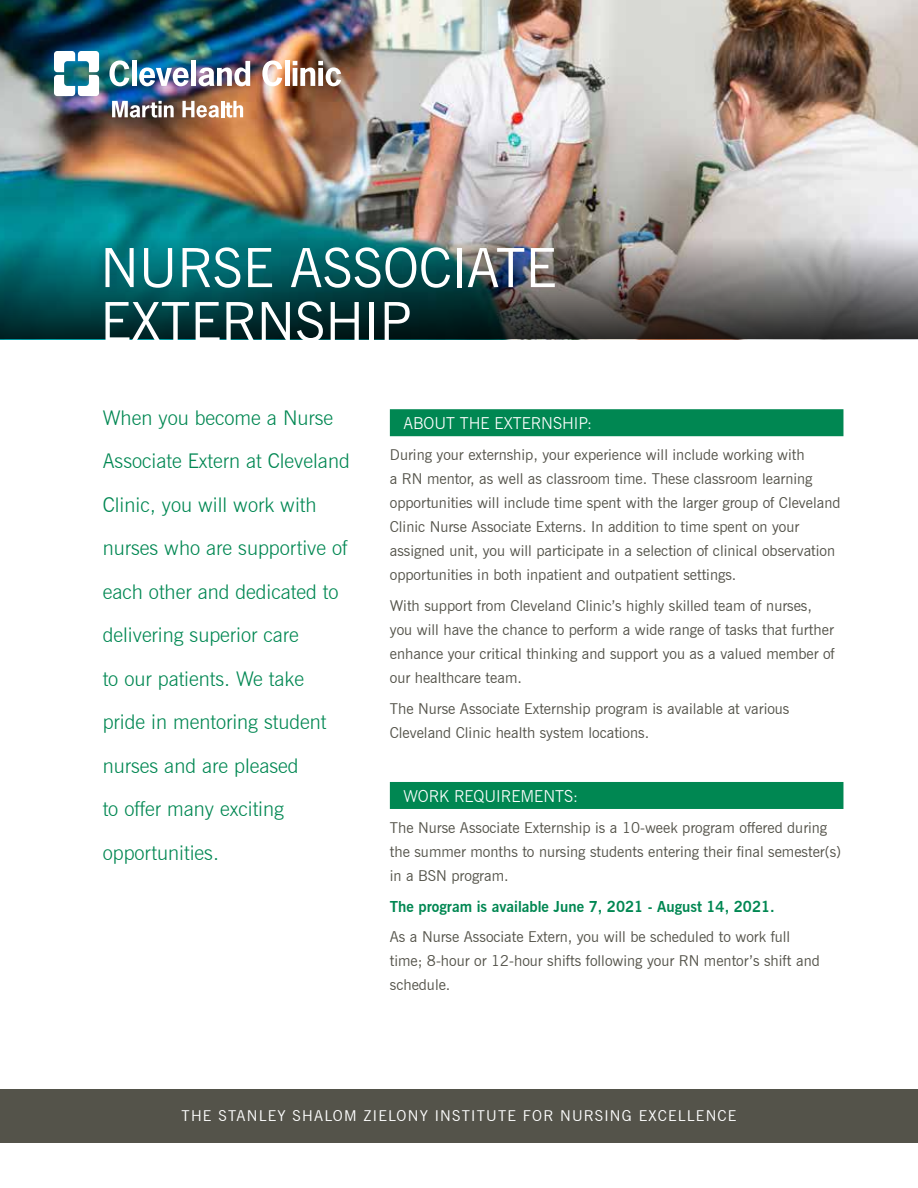
<style>
.page{position:relative;width:918px;height:1188px;background:#fff}
.page>*{position:absolute;margin:0;border:0;box-sizing:border-box;transform-origin:0 0}
.t1{font:54px/54px "News Gothic BT";color:#fff}
.t2{font:300 20.25px/43.5px "News Gothic BT";color:#008752}
.t3{font:300 16.5px "News Gothic BT";color:#fff}
.t4{font:15px/24px "News Gothic BT";color:#54534a}
.t5{font:15px "News Gothic BT";letter-spacing:.08em;color:#fff}
.t6{font:700 15px "News Gothic BT";color:#008752}
</style>
<div class="page">
<div style="left:390px;top:409px;width:453px;height:27px;background:#008752"></div>
<div style="left:390px;top:782px;width:453px;height:27px;background:#008752"></div>
<img style="left:0;top:0;width:918px;height:238px">
<div style="left:0;top:1089px;width:918px;height:54px;background:#54534a"></div>
<svg style="left:0;top:238px;width:918px;height:101px;background:#365c5d"></svg>
<svg style="left:109px;top:60px;width:20px;height:26px"></svg>
<div style="left:132px;top:61px;width:5px;height:25px;background:#fff"></div>
<svg style="left:139px;top:68px;width:50px;height:18px"></svg>
<div style="left:191px;top:61px;width:5px;height:25px;background:#fff"></div>
<svg style="left:199px;top:61px;width:51px;height:25px"></svg>
<svg style="left:262px;top:60px;width:20px;height:26px"></svg>
<div style="left:285px;top:61px;width:5px;height:25px;background:#fff"></div>
<svg style="left:293px;top:61px;width:48px;height:25px"></svg>
<svg style="left:54px;top:51px;width:45px;height:45px"></svg>
<svg style="left:112px;top:101px;width:62px;height:17px"></svg>
<svg style="left:182px;top:101px;width:37px;height:17px"></svg>
<hr style="left:221px;top:101px;width:3px;height:16px;background:#fff">
<svg style="left:225px;top:101px;width:18px;height:17px"></svg>
<h1 class="t1" style="left:100px;top:241px;width:458px">NURSE ASSOCIATE<br>EXTERNSHIP</h1>
<p class="t2" style="left:103px;top:396px;width:248px">When you become a Nurse<br>Associate Extern at Cleveland<br>Clinic, you will work with nurses who are supportive of each other and dedicated to delivering superior care<br>to our patients. We take pride in mentoring student nurses and are pleased<br>to offer many exciting opportunities.</p>
<p class="t3" style="left:403px;top:414px;width:190px">ABOUT THE EXTERNSHIP:</p>
<p class="t4" style="left:390px;top:443px;width:452px">During your externship, your experience will include working with<br>a RN mentor, as well as classroom time. These classroom learning opportunities will include time spent with the larger group of Cleveland Clinic Nurse Associate Externs. In addition to time spent on your assigned unit, you will participate in a selection of clinical observation opportunities in both inpatient and outpatient settings.</p>
<p class="t4" style="left:390px;top:594px;width:446px">With support from Cleveland Clinic’s highly skilled team of nurses, you will have the chance to perform a wide range of tasks that further enhance your critical thinking and support you as a valued member of our healthcare team.</p>
<p class="t4" style="left:390px;top:696px;width:401px">The Nurse Associate Externship program is available at various<br>Cleveland Clinic health system locations.</p>
<p class="t3" style="left:403px;top:786px;width:176px">WORK REQUIREMENTS:</p>
<p class="t4" style="left:390px;top:816px;width:453px">The Nurse Associate Externship is a 10-week program offered during the summer months to nursing students entering their final semester(s) in a BSN program.</p>
<p class="t6" style="left:390px;top:897px;width:386px">The program is available June 7, 2021 - August 14, 2021.</p>
<p class="t4" style="left:390px;top:925px;width:431px">As a Nurse Associate Extern, you will be scheduled to work full time; 8-hour or 12-hour shifts following your RN mentor’s shift and schedule.</p>
<p class="t5" style="left:182px;top:1107px;width:556px">THE STANLEY SHALOM ZIELONY INSTITUTE FOR NURSING EXCELLENCE</p>
</div>
